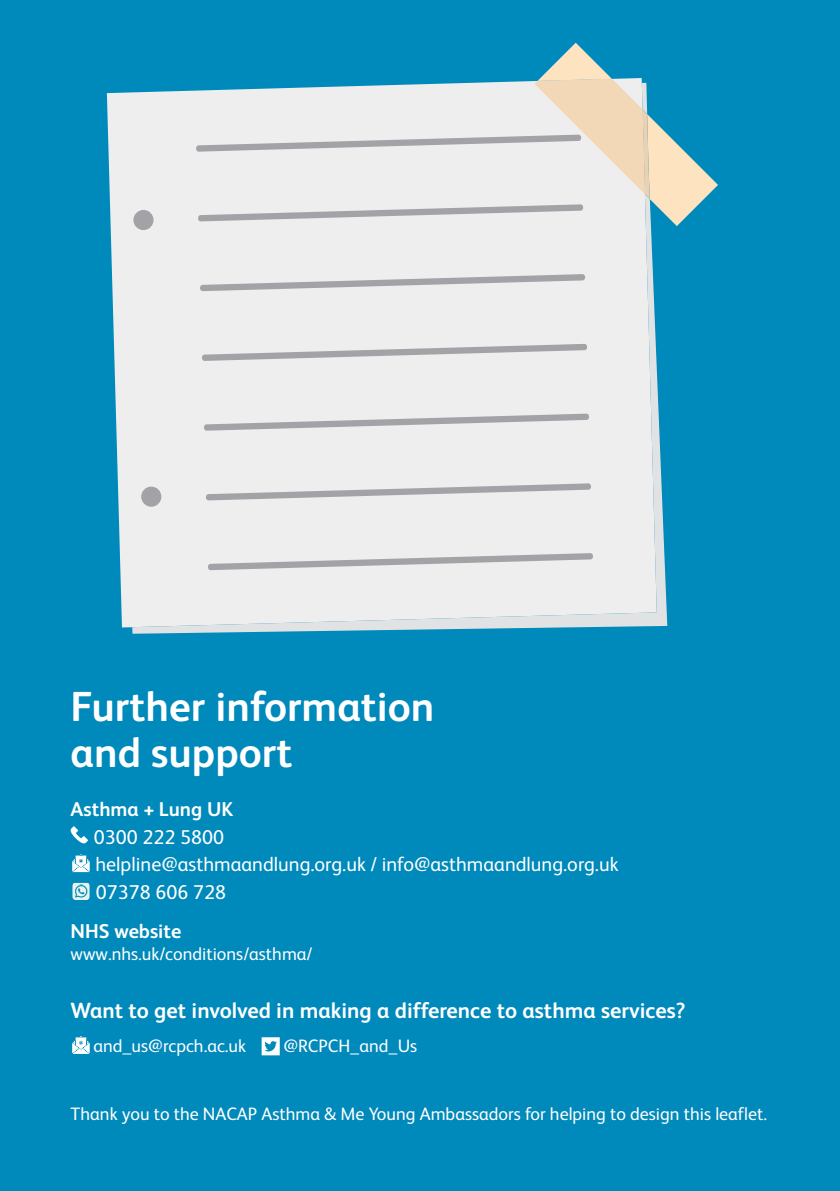
<style>
.page{position:relative;width:840px;height:1191px;background:#fff}
.page>*{position:absolute;margin:0;border:0;box-sizing:border-box;transform-origin:0 0}
.t1{font:700 42px/46px "FS Albert";color:#fff}
.t2{font:700 22px "FS Albert";color:#fff}
.t3{font:20px/27.6px "FS Albert";color:#fff}
.t4{font:700 20px "FS Albert";color:#fff}
.t5{font:18px "FS Albert";color:#fff}
</style>
<div class="page">
<div style="left:0;top:0;width:839px;height:1191px;background:#0089bb"></div>
<svg style="left:261px;top:1037px;width:18px;height:18px"></svg>
<img style="left:72px;top:883px;width:17px;height:2px">
<img style="left:72px;top:885px;width:17px;height:14px">
<svg style="left:70px;top:826px;width:18px;height:17px"></svg>
<svg style="left:72px;top:854px;width:18px;height:18px"></svg>
<svg style="left:72px;top:1036px;width:18px;height:18px"></svg>
<svg style="left:132px;top:351px;width:535px;height:283px"></svg>
<div style="left:107px;top:90px;width:549px;height:537px;background:#edeeed"></div>
<svg style="left:200px;top:274px;width:385px;height:17px;background:#d1d2d3"></svg>
<svg style="left:208px;top:553px;width:384px;height:17px;background:#d1d2d2"></svg>
<svg style="left:202px;top:344px;width:384px;height:17px;background:#d1d2d2"></svg>
<svg style="left:204px;top:413px;width:384px;height:18px;background:#d3d3d4"></svg>
<svg style="left:206px;top:483px;width:384px;height:17px;background:#d1d2d3"></svg>
<svg style="left:133px;top:210px;width:21px;height:20px"></svg>
<svg style="left:141px;top:486px;width:20px;height:21px"></svg>
<svg style="left:196px;top:43px;width:521px;height:183px"></svg>
<h1 class="t1" style="left:71px;top:683px;width:365px">Further information and support</h1>
<p class="t4" style="left:71px;top:797px;width:164px">Asthma + Lung UK</p>
<p class="t3" style="left:94px;top:823px;width:526px">0300 222 5800<br>helpline@asthmaandlung.org.uk / info@asthmaandlung.org.uk<br>07378 606 728</p>
<p class="t4" style="left:71px;top:919px;width:112px">NHS website</p>
<p class="t5" style="left:71px;top:943px;width:243px">www.nhs.uk/conditions/asthma/</p>
<p class="t2" style="left:71px;top:998px;width:616px">Want to get involved in making a difference to asthma services?</p>
<p class="t5" style="left:93px;top:1035px;width:154px">and_us@rcpch.ac.uk</p>
<p class="t5" style="left:283px;top:1035px;width:135px">@RCPCH_and_Us</p>
<p class="t5" style="left:71px;top:1103px;width:697px">Thank you to the NACAP Asthma &amp; Me Young Ambassadors for helping to design this leaflet.</p>
</div>
